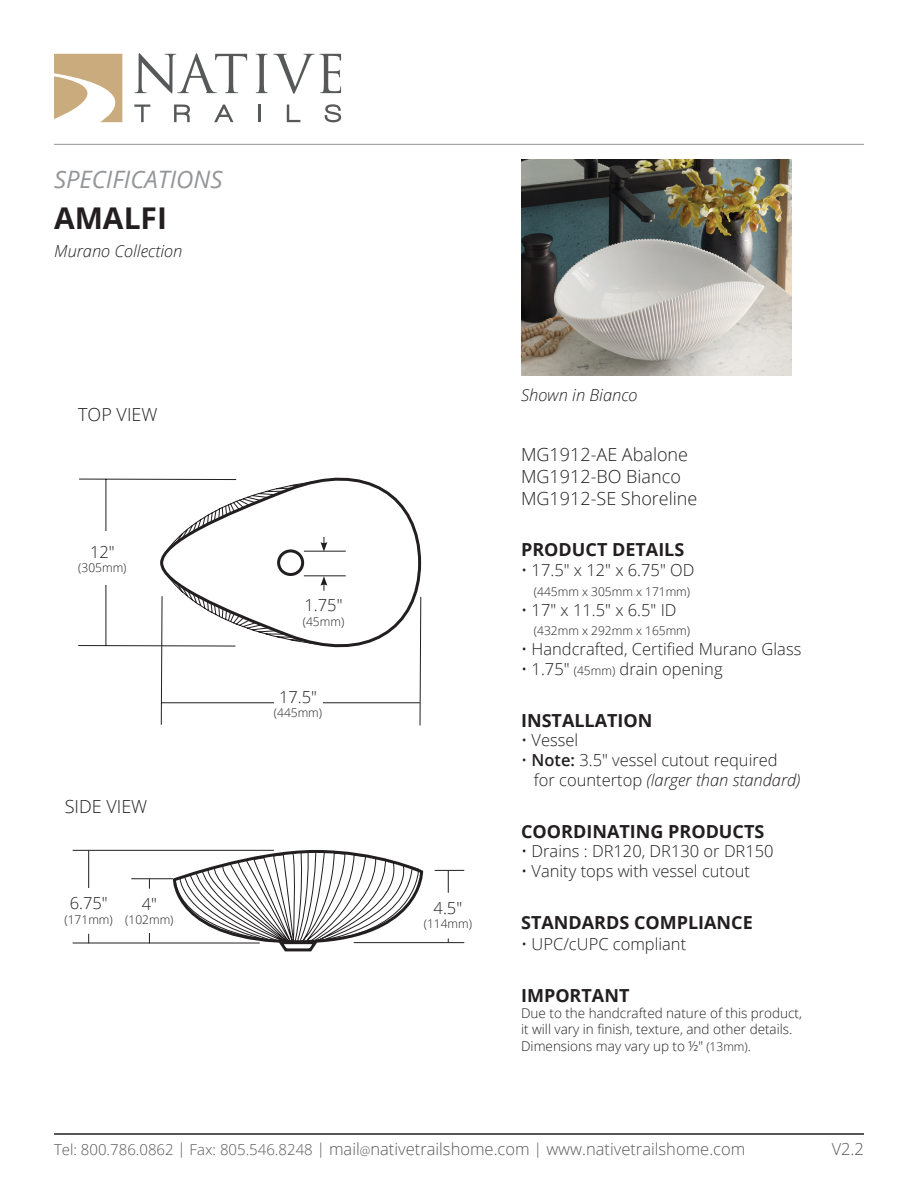
<style>
.page{position:relative;width:918px;height:1188px;background:#fff}
.page>*{position:absolute;margin:0;border:0;box-sizing:border-box;transform-origin:0 0}
.t1{font:700 30px "Open Sans";color:#231f20}
.t2{font:italic 24px "Open Sans";color:#939598}
.t3{font:700 18px "Open Sans";color:#231f20}
.t4{font:300 18px "Open Sans";color:#231f20}
.t5{font:300 16.5px "Open Sans";color:#231f20}
.t6{font:300 16.5px "Open Sans";color:#57585a}
.t7{font:italic 300 16.5px "Open Sans";color:#231f20}
.t8{font:300 13.5px "Open Sans";color:#231f20}
.t9{font:300 12px "Open Sans";color:#231f20}
.s1{font-size:12px}
.s2{font-weight:600}
.s3{font-style:normal}
.s4{font-size:15px}
</style>
<div class="page">
<hr style="left:73px;top:850px;width:201px;height:1px;background:#231f20">
<hr style="left:73px;top:943px;width:187px;height:1px;background:#231f20">
<hr style="left:88px;top:851px;width:1px;height:92px;background:#231f20">
<hr style="left:149px;top:879px;width:1px;height:64px;background:#231f20">
<hr style="left:54px;top:1134px;width:810px;height:1px;background:#231f20">
<hr style="left:54px;top:144px;width:810px;height:1px;background:#939598">
<div style="left:122px;top:889px;width:54px;height:44px;background:#fff"></div>
<div style="left:61px;top:888px;width:56px;height:45px;background:#fff"></div>
<svg style="left:256px;top:54px;width:85px;height:40px"></svg>
<svg style="left:258px;top:105px;width:2px;height:17px"></svg>
<svg style="left:287px;top:105px;width:13px;height:17px"></svg>
<svg style="left:325px;top:104px;width:16px;height:18px"></svg>
<svg style="left:54px;top:53px;width:193px;height:69px"></svg>
<svg style="left:78px;top:477px;width:344px;height:249px"></svg>
<div style="left:281px;top:682px;width:30px;height:54px;background:#fff"></div>
<div style="left:274px;top:682px;width:48px;height:42px;background:#fff"></div>
<svg style="left:171px;top:849px;width:254px;height:103px"></svg>
<hr style="left:354px;top:942px;width:110px;height:1px;background:#231f20">
<svg style="left:435px;top:870px;width:29px;height:1px"></svg>
<hr style="left:448px;top:870px;width:1px;height:72px;background:#231f20">
<div style="left:420px;top:893px;width:56px;height:45px;background:#fff"></div>
<hr style="left:131px;top:878px;width:42px;height:1px;background:#231f20">
<img style="left:521px;top:160px;width:270px;height:216px">
<p class="t2" style="left:54px;top:163px;width:170px">SPECIFICATIONS</p>
<p class="t1" style="left:54px;top:197px;width:115px">AMALFI</p>
<p class="t7" style="left:54px;top:240px;width:130px">Murano Collection</p>
<p class="t4" style="left:78px;top:402px;width:81px">TOP VIEW</p>
<p class="t5" style="left:90px;top:540px;width:26px">12"</p>
<p class="t9" style="left:78px;top:559px;width:50px">(305mm)</p>
<p class="t4" style="left:65px;top:794px;width:84px">SIDE VIEW</p>
<p class="t5" style="left:70px;top:892px;width:40px">6.75"</p>
<p class="t9" style="left:65px;top:911px;width:50px">(171mm)</p>
<p class="t5" style="left:142px;top:893px;width:17px">4"</p>
<p class="t9" style="left:125px;top:912px;width:50px">(102mm)</p>
<p class="t5" style="left:305px;top:594px;width:40px">1.75"</p>
<p class="t9" style="left:303px;top:613px;width:43px">(45mm)</p>
<p class="t5" style="left:279px;top:686px;width:40px">17.5"</p>
<p class="t9" style="left:274px;top:705px;width:50px">(445mm)</p>
<p class="t5" style="left:434px;top:897px;width:30px">4.5"</p>
<p class="t9" style="left:424px;top:916px;width:50px">(114mm)</p>
<p class="t7" style="left:521px;top:384px;width:118px">Shown in Bianco</p>
<p class="t4" style="left:521px;top:442px;width:169px">MG1912-AE Abalone</p>
<p class="t4" style="left:521px;top:464px;width:161px">MG1912-BO Bianco</p>
<p class="t4" style="left:521px;top:486px;width:178px">MG1912-SE Shoreline</p>
<p class="t3" style="left:521px;top:537px;width:165px">PRODUCT DETAILS</p>
<p class="t5" style="left:521px;top:559px;width:175px">• 17.5″ x 12″ x 6.75″ OD</p>
<p class="t9" style="left:534px;top:583px;width:158px">(445mm x 305mm x 171mm)</p>
<p class="t5" style="left:521px;top:598px;width:157px">• 17″ x 11.5″ x 6.5″ ID</p>
<p class="t9" style="left:534px;top:623px;width:158px">(432mm x 292mm x 165mm)</p>
<p class="t5" style="left:521px;top:638px;width:282px">• Handcrafted, Certified Murano Glass</p>
<p class="t5" style="left:521px;top:658px;width:203px">• 1.75″ <span class="s1">(45mm)</span> drain opening</p>
<p class="t3" style="left:521px;top:707px;width:133px">INSTALLATION</p>
<p class="t5" style="left:521px;top:729px;width:59px">• Vessel</p>
<p class="t5" style="left:521px;top:749px;width:258px">• <span class="s2">Note:</span> 3.5″ vessel cutout required</p>
<p class="t7" style="left:534px;top:769px;width:268px"><span class="s3">for countertop</span> (larger than standard)</p>
<p class="t3" style="left:521px;top:818px;width:245px">COORDINATING PRODUCTS</p>
<p class="t5" style="left:521px;top:840px;width:254px">• Drains : DR120, DR130 or DR150</p>
<p class="t5" style="left:521px;top:860px;width:230px">• Vanity tops with vessel cutout</p>
<p class="t3" style="left:521px;top:910px;width:233px">STANDARDS COMPLIANCE</p>
<p class="t5" style="left:521px;top:933px;width:167px">• UPC/cUPC compliant</p>
<p class="t3" style="left:521px;top:983px;width:110px">IMPORTANT</p>
<p class="t8" style="left:521px;top:1004px;width:282px">Due to the handcrafted nature of this product,</p>
<p class="t8" style="left:521px;top:1020px;width:273px">it will vary in finish, texture, and other details.</p>
<p class="t8" style="left:521px;top:1036px;width:231px">Dimensions may vary up to ½″ <span class="s1">(13mm)</span>.</p>
<p class="t6" style="left:54px;top:1138px;width:693px"><span class="s4">Tel: 800.786.0862 | Fax: 805.546.8248 |</span> mail<span class="s1">@</span>nativetrailshome.com <span class="s4">|</span> www.nativetrailshome.com</p>
<p class="t6" style="left:832px;top:1138px;width:34px">V2.2</p>
</div>
